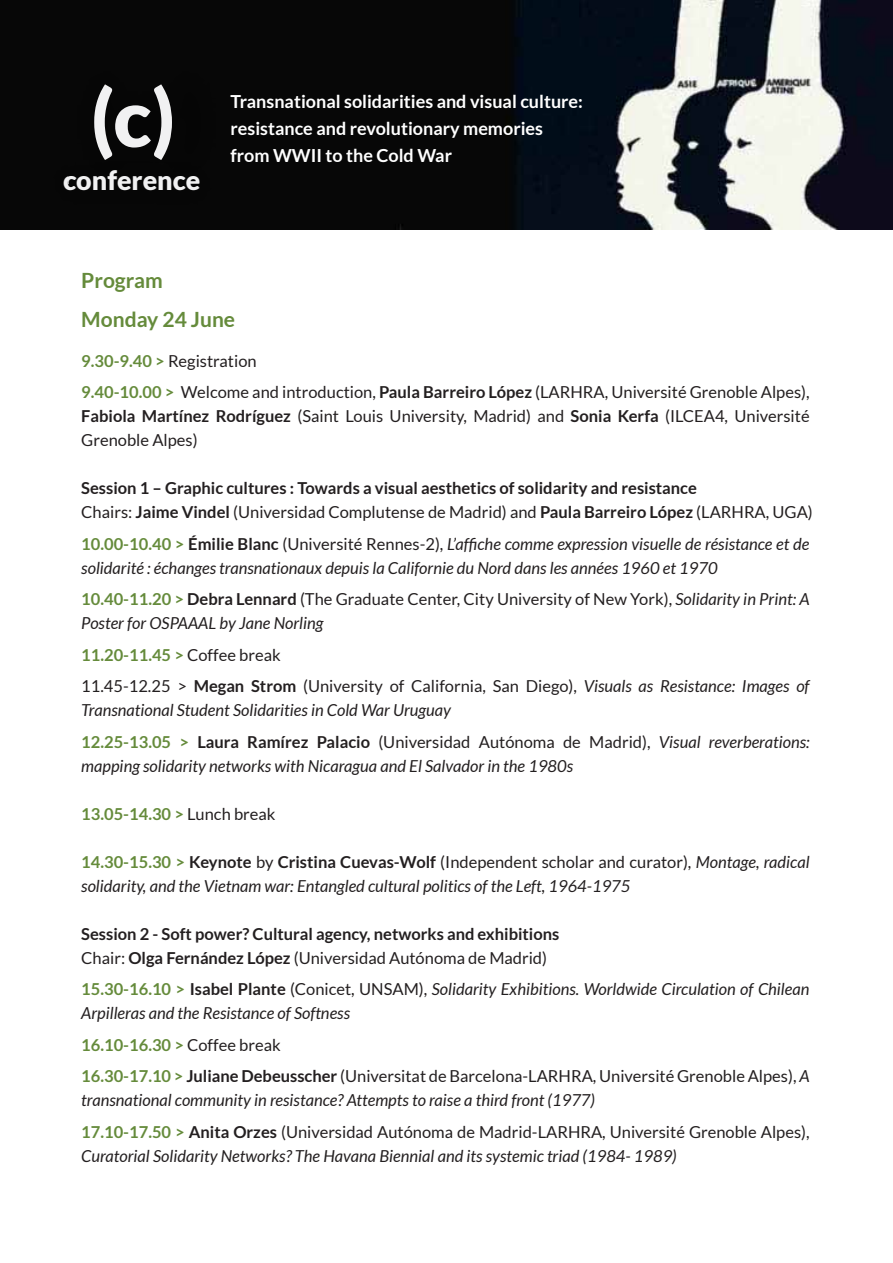
<style>
.page{position:relative;width:893px;height:1263px;background:#fff}
.page>*{position:absolute;margin:0;border:0;box-sizing:border-box;transform-origin:0 0}
.t1{font:900 78.9px "Lato";color:#f1f1f2}
.t2{font:900 26.85px "Lato";color:#f1f1f2}
.t3{font:700 21px/39px "Lato";color:#658b3b}
.t4{font:700 18px/27px "Lato";color:#fff}
.t5{font:italic 16.5px/24px "Lato";color:#231f20}
.t6{font:16.5px/31.5px "Lato";color:#231f20}
.t7{font:700 16.5px/24px "Lato";color:#231f20}
.t8{font:700 16.5px "Lato";color:#658b3b}
.s1{font-weight:700;color:#658b3b}
.s2{font-weight:700}
.s3{font-weight:400}
.s4{font-weight:700;font-style:normal;color:#658b3b}
.s5{font-weight:700;font-style:normal}
.s6{font-style:normal}
.s7{font-style:italic}
.s8{font-weight:400;color:#231f20}
</style>
<div class="page">
<img style="left:0;top:0;width:893px;height:230px">
<div style="left:42px;top:145px;width:179px;height:73px;background:#070707"></div>
<div style="left:69px;top:56px;width:156px;height:128px;background:#060606"></div>
<h1 class="t1" style="left:91px;top:72px;width:86px">(c)</h1>
<h2 class="t2" style="left:63px;top:165px;width:139px">conference</h2>
<p class="t4" style="left:231px;top:88px;width:354px">Transnational solidarities and visual culture: resistance and revolutionary memories from WWII to the Cold War</p>
<p class="t3" style="left:81px;top:261px;width:155px">Program<br>Monday 24 June</p>
<p class="t6" style="left:81px;top:345px;width:730px"><span class="s1">9.30-9.40 &gt;</span> Registration<br><span class="s1">9.40-10.00 &gt;</span> Welcome and introduction, <span class="s2">Paula Barreiro López</span> (LARHRA, Université Grenoble Alpes),</p>
<p class="t6" style="left:81px;top:404px;width:730px;line-height:24px"><span class="s2">Fabiola Martínez Rodríguez</span> (Saint Louis University, Madrid) and <span class="s2">Sonia Kerfa</span> (ILCEA4, Université<br>Grenoble Alpes)</p>
<p class="t7" style="left:81px;top:476px;width:733px">Session 1 – Graphic cultures : Towards a visual aesthetics of solidarity and resistance<br><span class="s3">Chairs:</span> Jaime Vindel <span class="s3">(Universidad Complutense de Madrid) and</span> Paula Barreiro López <span class="s3">(LARHRA, UGA)</span></p>
<p class="t5" style="left:81px;top:532px;width:730px"><span class="s4">10.00-10.40 &gt;</span> <span class="s5">Émilie Blanc</span> <span class="s6">(Université Rennes-2),</span> L’affiche comme expression visuelle de résistance et de solidarité : échanges transnationaux depuis la Californie du Nord dans les années 1960 et 1970</p>
<p class="t5" style="left:81px;top:587px;width:730px"><span class="s4">10.40-11.20 &gt;</span> <span class="s5">Debra Lennard</span> <span class="s6">(The Graduate Center, City University of New York),</span> Solidarity in Print: A<br>Poster for OSPAAAL by Jane Norling</p>
<p class="t6" style="left:81px;top:639px;width:730px"><span class="s1">11.20-11.45 &gt;</span> Coffee break<br>11.45-12.25 &gt; <span class="s2">Megan Strom</span> (University of California, San Diego), <span class="s7">Visuals as Resistance: Images of</span></p>
<p class="t5" style="left:81px;top:695px;width:730px;line-height:31.5px">Transnational Student Solidarities in Cold War Uruguay<br><span class="s4">12.25-13.05 &gt;</span> <span class="s5">Laura Ramírez Palacio</span> <span class="s6">(Universidad Autónoma de Madrid),</span> Visual reverberations:</p>
<p class="t5" style="left:81px;top:754px;width:493px">mapping solidarity networks with Nicaragua and El Salvador in the 1980s</p>
<p class="t8" style="left:81px;top:804px;width:196px">13.05-14.30 &gt; <span class="s8">Lunch break</span></p>
<p class="t5" style="left:81px;top:850px;width:730px"><span class="s4">14.30-15.30 &gt;</span> <span class="s5">Keynote</span> <span class="s6">by</span> <span class="s5">Cristina Cuevas-Wolf</span> <span class="s6">(Independent scholar and curator),</span> Montage, radical solidarity, and the Vietnam war: Entangled cultural politics of the Left, 1964-1975</p>
<p class="t7" style="left:81px;top:921px;width:480px">Session 2 - Soft power? Cultural agency, networks and exhibitions<br><span class="s3">Chair:</span> Olga Fernández López <span class="s3">(Universidad Autónoma de Madrid)</span></p>
<p class="t5" style="left:81px;top:977px;width:730px"><span class="s4">15.30-16.10 &gt;</span> <span class="s5">Isabel Plante</span> <span class="s6">(Conicet, UNSAM),</span> Solidarity Exhibitions. Worldwide Circulation of Chilean<br>Arpilleras and the Resistance of Softness</p>
<p class="t6" style="left:81px;top:1029px;width:730px"><span class="s1">16.10-16.30 &gt;</span> Coffee break<br><span class="s1">16.30-17.10 &gt;</span> <span class="s2">Juliane Debeusscher</span> (Universitat de Barcelona-LARHRA, Université Grenoble Alpes), <span class="s7">A</span></p>
<p class="t5" style="left:81px;top:1085px;width:730px;line-height:31.5px">transnational community in resistance? Attempts to raise a third front (1977)<br><span class="s4">17.10-17.50 &gt;</span> <span class="s5">Anita Orzes</span> <span class="s6">(Universidad Autónoma de Madrid-LARHRA, Université Grenoble Alpes),</span></p>
<p class="t5" style="left:81px;top:1144px;width:597px">Curatorial Solidarity Networks? The Havana Biennial and its systemic triad (1984- 1989)</p>
</div>
